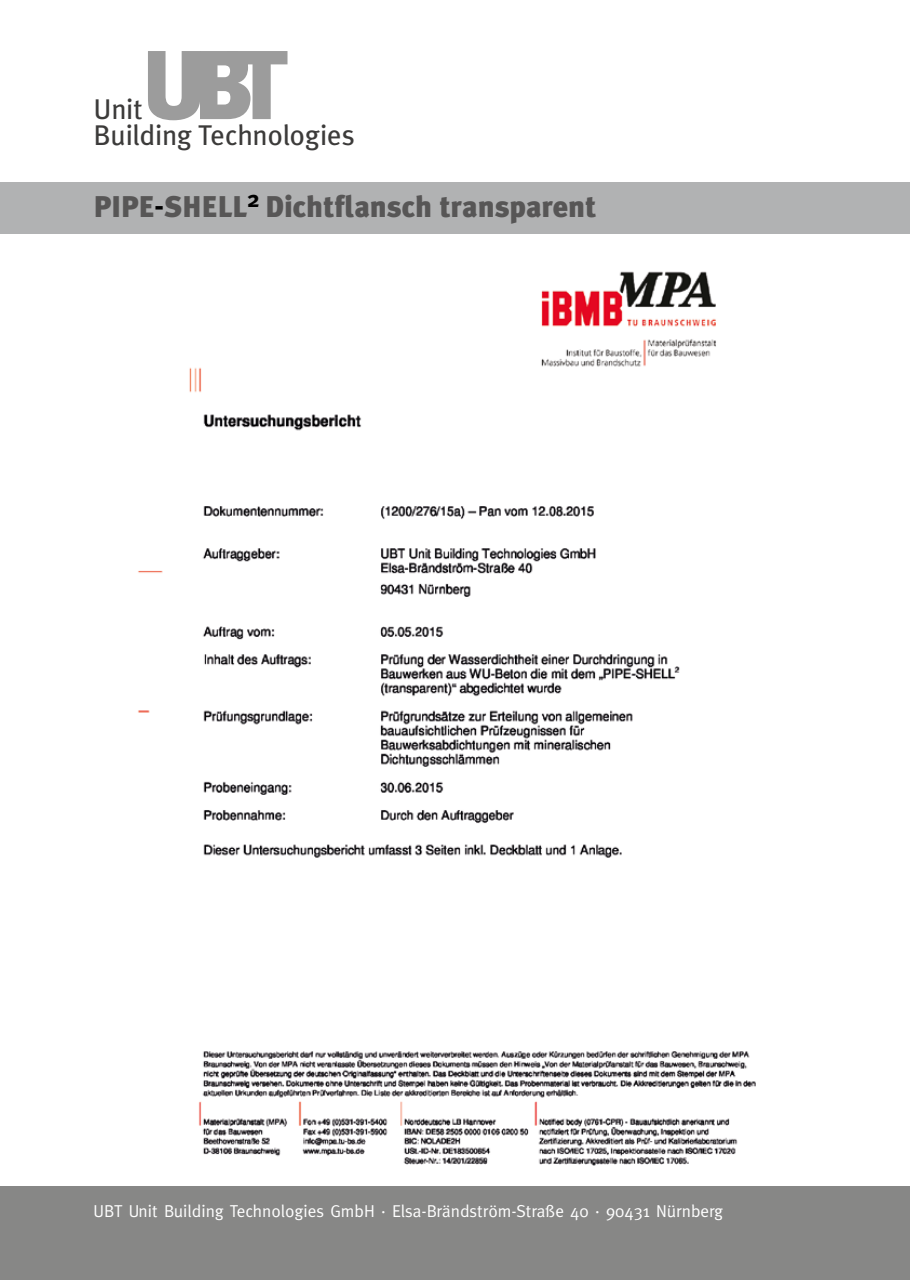
<style>
.page{position:relative;width:910px;height:1280px;background:#fff}
.page>*{position:absolute;margin:0;border:0;box-sizing:border-box;transform-origin:0 0}
.t1{font:900 30px "Meta Plus";color:#575656}
.t2{font:28.5px/26.1px "Meta Plus";letter-spacing:-.01em;color:#3c3b3a}
.t3{font:17.25px "Meta";color:#fff}
.s1{font-weight:700;color:#000}
</style>
<div class="page">
<svg style="left:148px;top:51px;width:139px;height:69px"></svg>
<div style="left:0;top:182px;width:910px;height:51px;background:#b1b2b3"></div>
<div style="left:0;top:1186px;width:910px;height:94px;background:#878786"></div>
<img style="left:138px;top:271px;width:618px;height:895px">
<h2 class="t2" style="left:94px;top:96px;width:263px">Unit<br>Building Technologies</h2>
<h1 class="t1" style="left:94px;top:189px;width:504px">PIPE<span class="s1">-</span>SHELL<sup>2</sup> Dichtflansch transparent</h1>
<p class="t3" style="left:94px;top:1201px;width:631px">UBT Unit Building Technologies GmbH · Elsa-Brändström-Straße 40 · 90431 Nürnberg</p>
</div>
